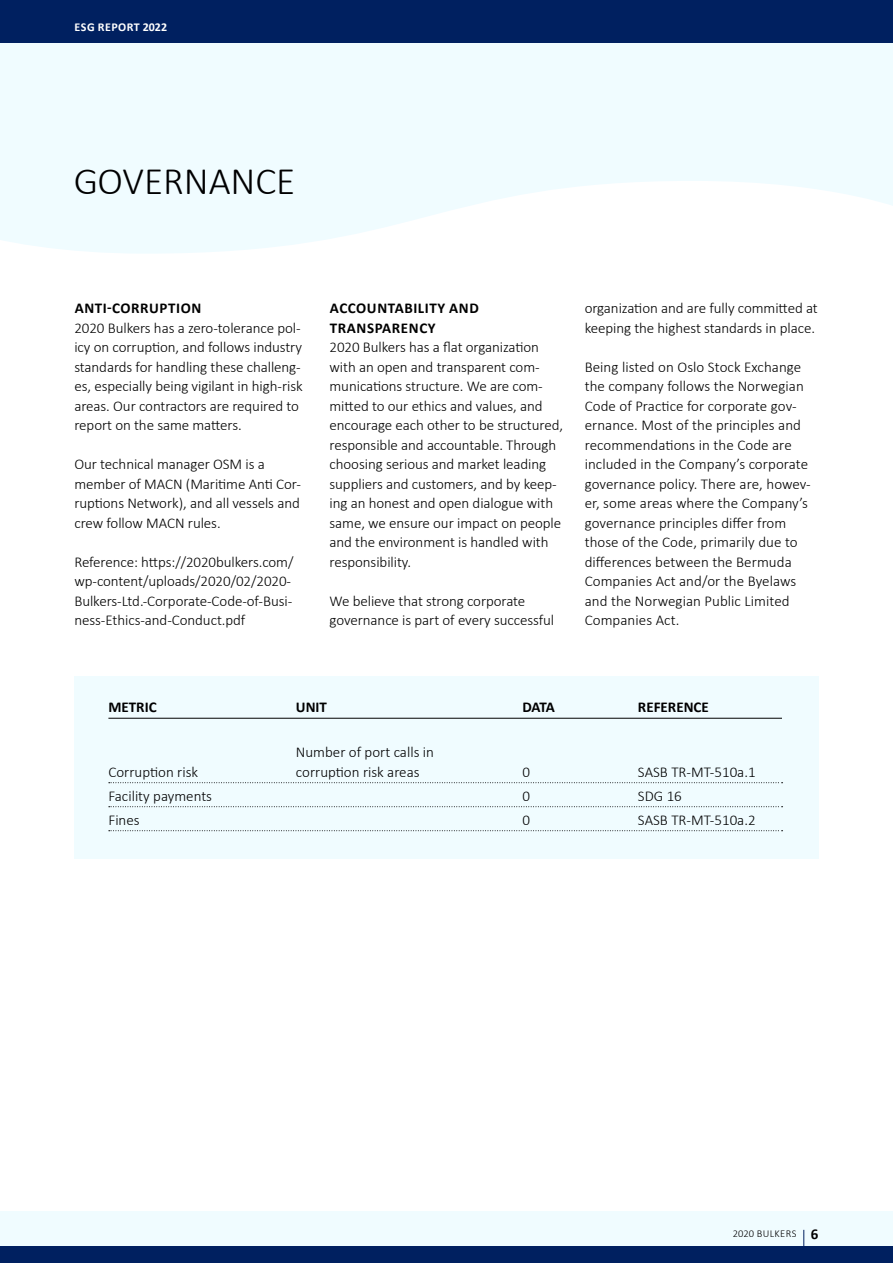
<style>
.page{position:relative;width:893px;height:1263px;background:#fff}
.page>*{position:absolute;margin:0;border:0;box-sizing:border-box;transform-origin:0 0}
.t1{font:300 39px "Calibri";color:#000}
.t2{font:300 15px/19.5px "Calibri";letter-spacing:-.005em;color:#000}
.t3{font:700 15px/19.5px "Calibri";letter-spacing:.04em;color:#000}
.t4{font:700 15px "Calibri";color:#000}
.t5{font:700 12px "Calibri";letter-spacing:.035em;color:#fff}
.t6{font:300 10.5px "Calibri";letter-spacing:.04em;color:#000}
.s1{font-weight:700;font-size:15px}
</style>
<div class="page">
<div style="left:0;top:1212px;width:893px;height:51px;background:#f0fcff"></div>
<div style="left:0;top:0;width:893px;height:315px;background:#f0fcff"></div>
<div style="left:0;top:0;width:893px;height:43px;background:#002060"></div>
<div style="left:0;top:1246px;width:893px;height:17px;background:#002060"></div>
<svg style="left:0;top:181px;width:893px;height:134px;fill:#fff"></svg>
<svg style="left:803px;top:1230px;width:1px;height:16px"></svg>
<div style="left:74px;top:676px;width:745px;height:182px;background:#f0fcff"></div>
<hr style="left:108px;top:718px;width:674px;height:1px;background:#000">
<svg style="left:109px;top:782px;width:674px;height:1px"></svg>
<svg style="left:109px;top:806px;width:674px;height:1px"></svg>
<svg style="left:109px;top:830px;width:674px;height:1px"></svg>
<p class="t5" style="left:75px;top:18px;width:94px">ESG REPORT 2022</p>
<h1 class="t1" style="left:73px;top:157px;width:224px">GOVERNANCE</h1>
<p class="t3" style="left:75px;top:298px;width:128px">ANTI-CORRUPTION</p>
<p class="t2" style="left:74px;top:318px;width:230px">2020 Bulkers has a zero-tolerance pol&shy;icy on corruption, and follows industry standards for handling these challeng&shy;es, especially being vigilant in high-risk areas. Our contractors are required to report on the same matters.</p>
<p class="t2" style="left:74px;top:454px;width:228px">Our technical manager OSM is a member of MACN (Maritime Anti Cor&shy;ruptions Network), and all vessels and crew follow MACN rules.</p>
<p class="t2" style="left:74px;top:552px;width:221px">Reference: https://2020bulkers.com/ wp-content/uploads/2020/02/2020- Bulkers-Ltd.-Corporate-Code-of-Busi&shy;ness-Ethics-and-Conduct.pdf</p>
<p class="t3" style="left:330px;top:298px;width:151px">ACCOUNTABILITY AND<br>TRANSPARENCY</p>
<p class="t2" style="left:330px;top:337px;width:235px">2020 Bulkers has a flat organization with an open and transparent com&shy;munications structure. We are com&shy;mitted to our ethics and values, and encourage each other to be structured, responsible and accountable. Through choosing serious and market leading suppliers and customers, and by keep&shy;ing an honest and open dialogue with same, we ensure our impact on people and the environment is handled with responsibility.</p>
<p class="t2" style="left:330px;top:591px;width:226px">We believe that strong corporate governance is part of every successful</p>
<p class="t2" style="left:585px;top:298px;width:235px">organization and are fully committed at keeping the highest standards in place.</p>
<p class="t2" style="left:585px;top:357px;width:228px">Being listed on Oslo Stock Exchange the company follows the Norwegian Code of Practice for corporate gov&shy;ernance. Most of the principles and recommendations in the Code are included in the Company’s corporate governance policy. There are, howev&shy;er, some areas where the Company’s governance principles differ from those of the Code, primarily due to differences between the Bermuda Companies Act and/or the Byelaws and the Norwegian Public Limited Companies Act.</p>
<p class="t3" style="left:108px;top:697px;width:50px">METRIC</p>
<p class="t3" style="left:296px;top:697px;width:33px">UNIT</p>
<p class="t3" style="left:522px;top:697px;width:34px">DATA</p>
<p class="t4" style="left:638px;top:697px;width:72px">REFERENCE</p>
<p class="t2" style="left:296px;top:742px;width:140px">Number of port calls in</p>
<p class="t2" style="left:108px;top:762px;width:91px">Corruption risk</p>
<p class="t2" style="left:296px;top:762px;width:125px">corruption risk areas</p>
<p class="t2" style="left:522px;top:762px;width:9px">0</p>
<p class="t2" style="left:638px;top:762px;width:119px">SASB TR-MT-510a.1</p>
<p class="t2" style="left:108px;top:786px;width:105px">Facility payments</p>
<p class="t2" style="left:522px;top:786px;width:9px">0</p>
<p class="t2" style="left:638px;top:786px;width:45px">SDG 16</p>
<p class="t2" style="left:108px;top:810px;width:33px">Fines</p>
<p class="t2" style="left:522px;top:810px;width:9px">0</p>
<p class="t2" style="left:638px;top:810px;width:119px">SASB TR-MT-510a.2</p>
<p class="t6" style="left:733px;top:1226px;width:87px">2020 BULKERS <span class="s1">6</span></p>
</div>
